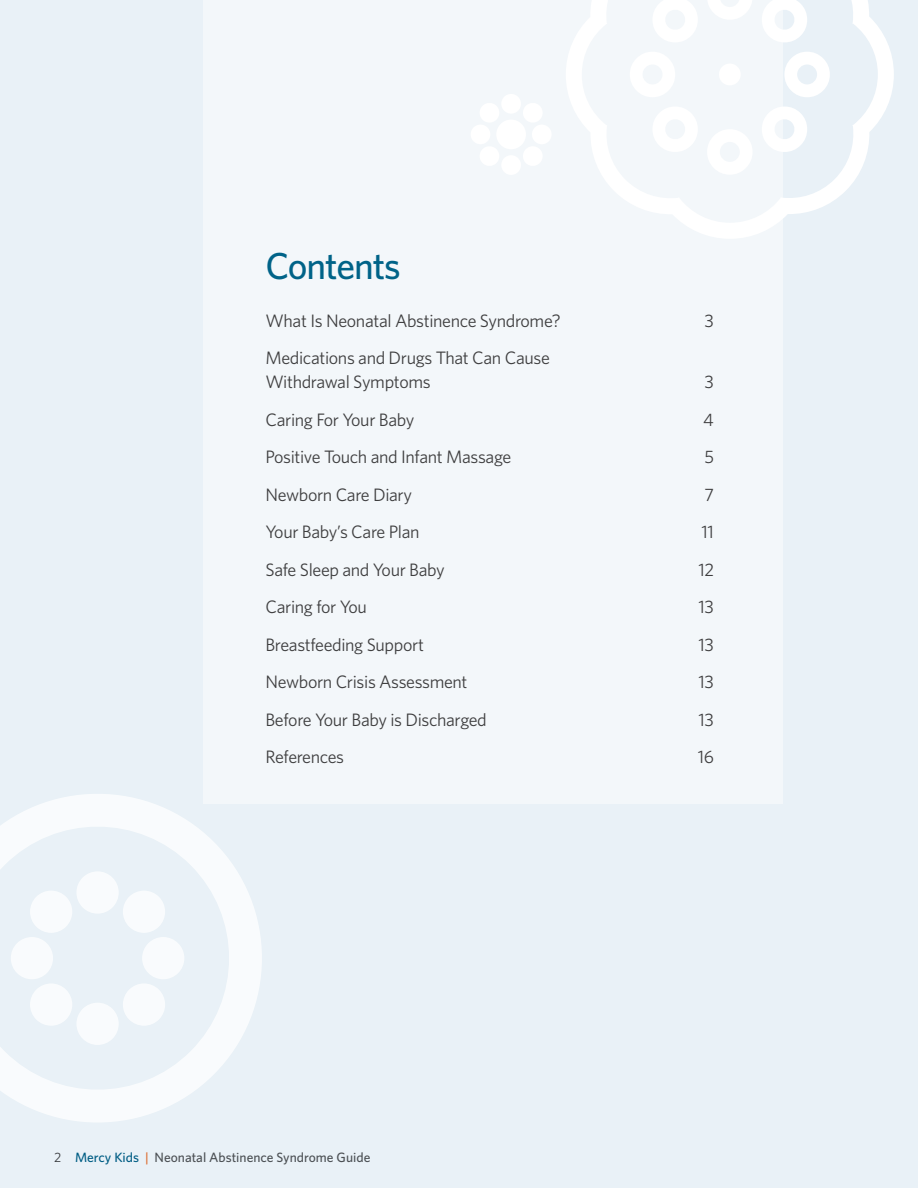
<style>
.page{position:relative;width:918px;height:1188px;background:#e9f1f7}
.page>*{position:absolute;margin:0;border:0;box-sizing:border-box;transform-origin:0 0}
.t1{font:500 37.5px "Whitney";letter-spacing:-.03em;color:#006388}
.t2{font:18px/24px "Whitney";letter-spacing:-.02em;color:#3e3e3f}
.t3{font:500 13.5px "Whitney";color:#545557}
.s1{font-weight:400;color:#3e3e3f}
.s2{color:#006388}
.s3{color:#f37736}
</style>
<div class="page">
<div style="left:203px;top:0;width:579px;height:804px;background:#f3f7fa"></div>
<svg style="left:471px;top:94px;width:80px;height:81px"></svg>
<div style="left:496px;top:120px;width:30px;height:29px;background:#fff;border-radius:50%"></div>
<svg style="left:566px;top:0;width:328px;height:238px"></svg>
<svg style="left:0;top:794px;width:262px;height:328px"></svg>
<svg style="left:11px;top:871px;width:173px;height:174px"></svg>
<p class="t1" style="left:266px;top:241px;width:137px">Contents</p>
<p class="t2" style="left:266px;top:308px;width:297px">What Is Neonatal Abstinence Syndrome?</p>
<p class="t2" style="left:705px;top:308px;width:11px">3</p>
<p class="t2" style="left:266px;top:345px;width:286px">Medications and Drugs That Can Cause<br>Withdrawal Symptoms</p>
<p class="t2" style="left:705px;top:369px;width:11px">3</p>
<p class="t2" style="left:266px;top:407px;width:150px">Caring For Your Baby</p>
<p class="t2" style="left:703px;top:407px;width:12px">4</p>
<p class="t2" style="left:266px;top:444px;width:247px">Positive Touch and Infant Massage</p>
<p class="t2" style="left:704px;top:444px;width:11px">5</p>
<p class="t2" style="left:266px;top:482px;width:148px">Newborn Care Diary</p>
<p class="t2" style="left:704px;top:482px;width:11px">7</p>
<p class="t2" style="left:266px;top:519px;width:156px">Your Baby’s Care Plan</p>
<p class="t2" style="left:702px;top:519px;width:14px">11</p>
<p class="t2" style="left:266px;top:557px;width:181px">Safe Sleep and Your Baby</p>
<p class="t2" style="left:698px;top:557px;width:17px">12</p>
<p class="t2" style="left:266px;top:594px;width:103px">Caring for You</p>
<p class="t2" style="left:699px;top:594px;width:17px">13</p>
<p class="t2" style="left:266px;top:632px;width:160px">Breastfeeding Support</p>
<p class="t2" style="left:699px;top:632px;width:17px">13</p>
<p class="t2" style="left:266px;top:669px;width:204px">Newborn Crisis Assessment</p>
<p class="t2" style="left:699px;top:669px;width:17px">13</p>
<p class="t2" style="left:266px;top:707px;width:223px">Before Your Baby is Discharged</p>
<p class="t2" style="left:699px;top:707px;width:17px">13</p>
<p class="t2" style="left:266px;top:744px;width:80px">References</p>
<p class="t2" style="left:698px;top:744px;width:18px">16</p>
<p class="t3" style="left:54px;top:1149px;width:318px"><span class="s1">2</span> <span class="s2">Mercy Kids</span> <span class="s3">|</span> Neonatal Abstinence Syndrome Guide</p>
</div>
